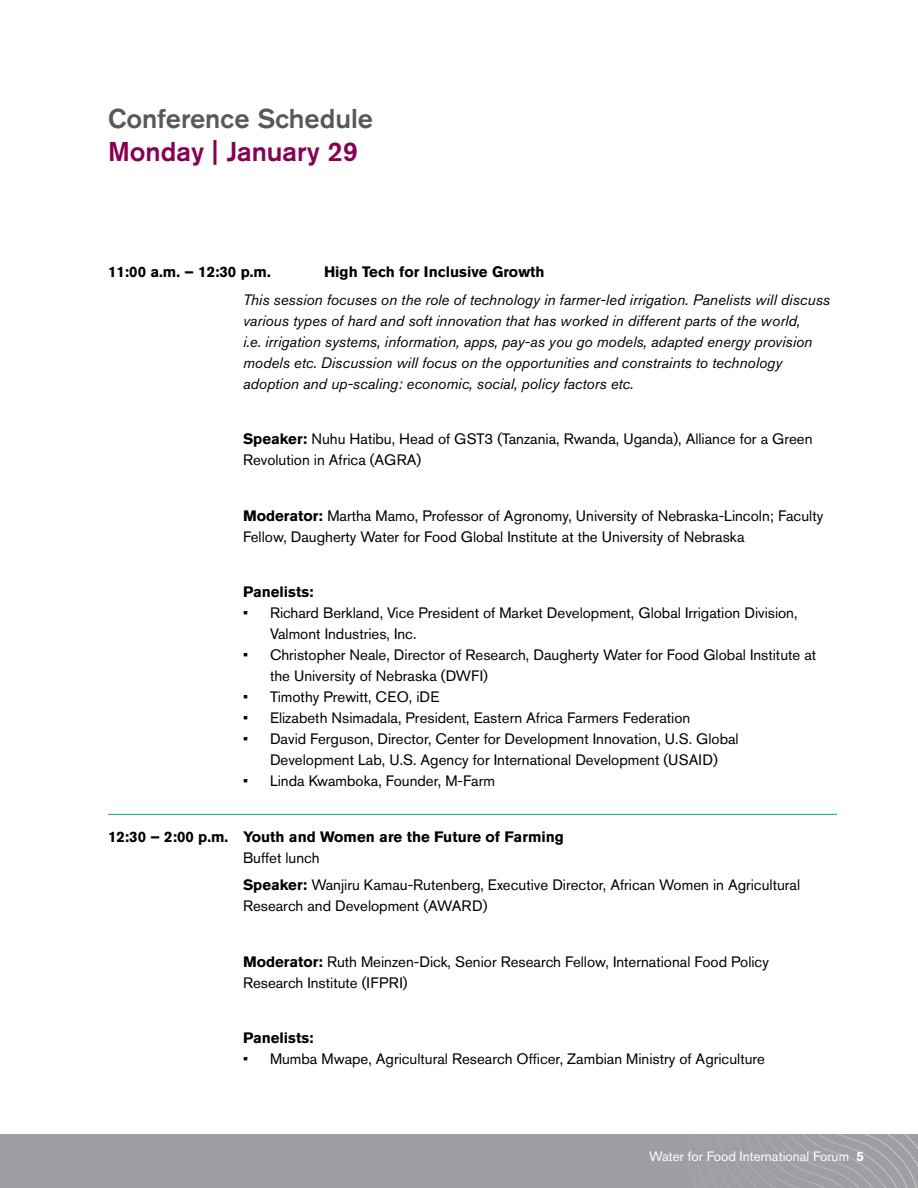
<style>
.page{position:relative;width:918px;height:1188px;background:#fff}
.page>*{position:absolute;margin:0;border:0;box-sizing:border-box;transform-origin:0 0}
.t1{font:500 27px "Akzidenz Grotesk BE";color:#58595b}
.t2{font:500 27px "Akzidenz Grotesk BE";color:#870051}
.t3{font:15px/21px "Akzidenz Grotesk BE";color:#000}
.t4{font:italic 15px/21px "Akzidenz Grotesk BE";color:#000}
.t5{font:700 15px "Akzidenz Grotesk BE";color:#000}
.t6{font:13.5px "Akzidenz Grotesk BE";color:#fff}
.s1{font-weight:700}
</style>
<div class="page">
<div style="left:0;top:1134px;width:918px;height:54px;background:#9d9fa2"></div>
<svg style="left:727px;top:1134px;width:191px;height:54px"></svg>
<hr style="left:108px;top:814px;width:729px;height:1px;background:#00ac95">
<h1 class="t1" style="left:108px;top:102px;width:267px">Conference Schedule</h1>
<h1 class="t2" style="left:108px;top:135px;width:251px">Monday | January 29</h1>
<p class="t5" style="left:108px;top:263px;width:164px">11:00 a.m. – 12:30 p.m.</p>
<p class="t5" style="left:324px;top:263px;width:222px">High Tech for Inclusive Growth</p>
<p class="t4" style="left:243px;top:289px;width:589px">This session focuses on the role of technology in farmer-led irrigation. Panelists will discuss various types of hard and soft innovation that has worked in different parts of the world,<br>i.e. irrigation systems, information, apps, pay-as you go models, adapted energy provision models etc. Discussion will focus on the opportunities and constraints to technology adoption and up-scaling: economic, social, policy factors etc.</p>
<p class="t3" style="left:243px;top:428px;width:571px"><span class="s1">Speaker:</span> Nuhu Hatibu, Head of GST3 (Tanzania, Rwanda, Uganda), Alliance for a Green<br>Revolution in Africa (AGRA)</p>
<p class="t3" style="left:243px;top:505px;width:582px"><span class="s1">Moderator:</span> Martha Mamo, Professor of Agronomy, University of Nebraska-Lincoln; Faculty<br>Fellow, Daugherty Water for Food Global Institute at the University of Nebraska</p>
<p class="t5" style="left:243px;top:583px;width:72px">Panelists:</p>
<p class="t3" style="left:270px;top:602px;width:529px;text-indent:-27px">• Richard Berkland, Vice President of Market Development, Global Irrigation Division,<br>Valmont Industries, Inc.</p>
<p class="t3" style="left:270px;top:644px;width:548px;text-indent:-27px">• Christopher Neale, Director of Research, Daugherty Water for Food Global Institute at the University of Nebraska (DWFI)</p>
<p class="t3" style="left:243px;top:686px;width:198px">• Timothy Prewitt, CEO, iDE</p>
<p class="t3" style="left:243px;top:707px;width:449px">• Elizabeth Nsimadala, President, Eastern Africa Farmers Federation</p>
<p class="t3" style="left:243px;top:728px;width:497px;text-align:center">• David Ferguson, Director, Center for Development Innovation, U.S. Global<br>Development Lab, U.S. Agency for International Development (USAID)</p>
<p class="t3" style="left:243px;top:770px;width:253px">• Linda Kwamboka, Founder, M-Farm</p>
<p class="t5" style="left:108px;top:828px;width:457px">12:30 – 2:00 p.m. Youth and Women are the Future of Farming</p>
<p class="t3" style="left:243px;top:844px;width:559px;line-height:27.8px">Buffet lunch<br><span class="s1">Speaker:</span> Wanjiru Kamau-Rutenberg, Executive Director, African Women in Agricultural</p>
<p class="t3" style="left:243px;top:896px;width:246px">Research and Development (AWARD)</p>
<p class="t3" style="left:243px;top:951px;width:528px"><span class="s1">Moderator:</span> Ruth Meinzen-Dick, Senior Research Fellow, International Food Policy<br>Research Institute (IFPRI)</p>
<p class="t5" style="left:243px;top:1030px;width:72px">Panelists:</p>
<p class="t3" style="left:243px;top:1049px;width:524px">• Mumba Mwape, Agricultural Research Officer, Zambian Ministry of Agriculture</p>
<p class="t6" style="left:649px;top:1148px;width:216px">Water for Food International Forum <span class="s1">5</span></p>
</div>
